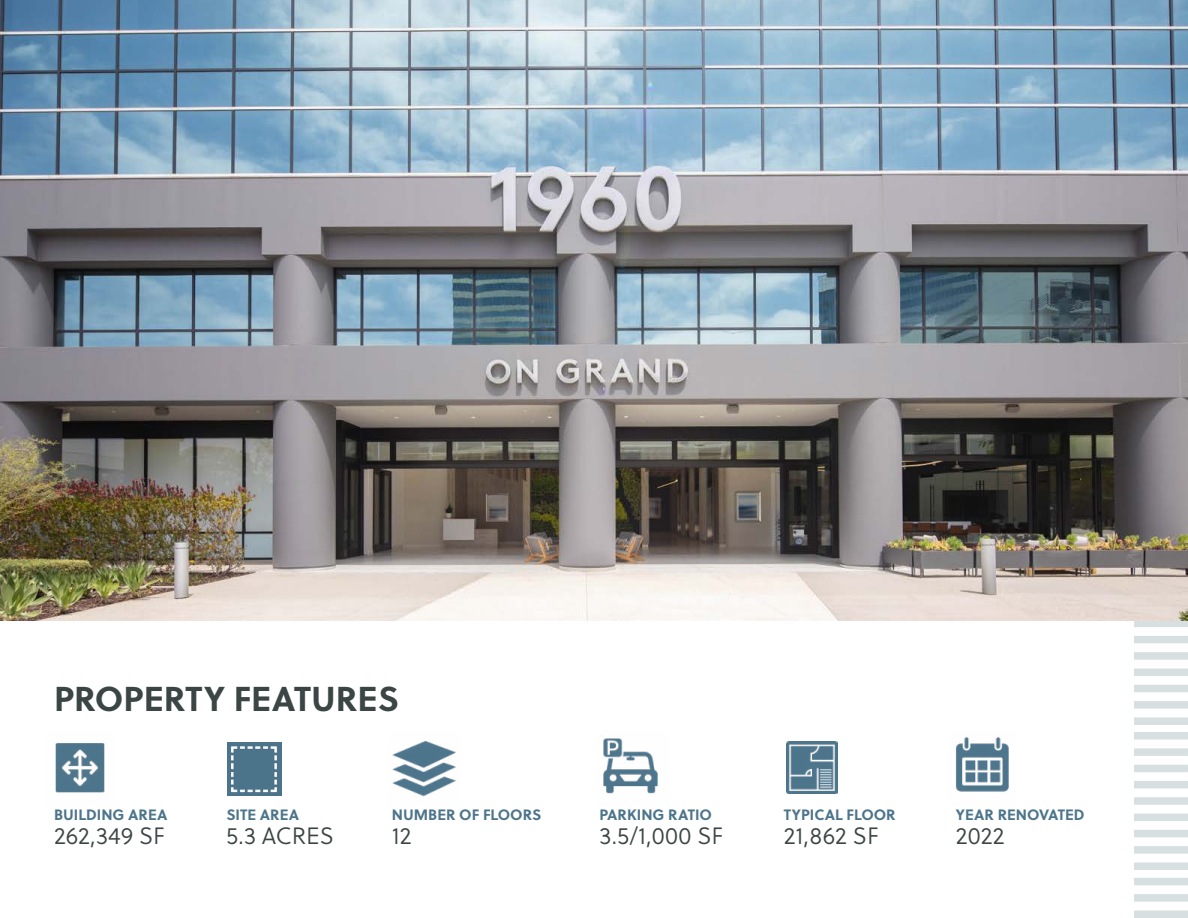
<style>
.page{position:relative;width:1188px;height:918px;background:#fff}
.page>*{position:absolute;margin:0;border:0;box-sizing:border-box;transform-origin:0 0}
.t1{font:700 34.5px "Soleil";color:#3b4544}
.t2{font:23.55px "Soleil Lt";color:#3b4544}
.t3{font:700 15px "Soleil";color:#4c748b}
</style>
<div class="page">
<div style="left:1134px;top:620px;width:54px;height:7px;background:#d8dfe1"></div>
<div style="left:1134px;top:732px;width:54px;height:8px;background:#d8dfe1"></div>
<div style="left:1134px;top:748px;width:54px;height:8px;background:#d8dfe1"></div>
<div style="left:1134px;top:765px;width:54px;height:7px;background:#d8dfe1"></div>
<div style="left:1134px;top:636px;width:54px;height:7px;background:#d8dfe1"></div>
<div style="left:1134px;top:652px;width:54px;height:8px;background:#d8dfe1"></div>
<div style="left:1134px;top:669px;width:54px;height:7px;background:#d8dfe1"></div>
<div style="left:1134px;top:781px;width:54px;height:7px;background:#d8dfe1"></div>
<div style="left:1134px;top:797px;width:54px;height:8px;background:#d8dfe1"></div>
<div style="left:1134px;top:814px;width:54px;height:7px;background:#d8dfe1"></div>
<div style="left:1134px;top:685px;width:54px;height:7px;background:#d8dfe1"></div>
<div style="left:1134px;top:701px;width:54px;height:8px;background:#d8dfe1"></div>
<div style="left:1134px;top:717px;width:54px;height:8px;background:#d8dfe1"></div>
<div style="left:1134px;top:830px;width:54px;height:7px;background:#d8dfe1"></div>
<div style="left:1134px;top:846px;width:54px;height:8px;background:#d8dfe1"></div>
<div style="left:1134px;top:863px;width:54px;height:7px;background:#d8dfe1"></div>
<div style="left:1134px;top:878px;width:54px;height:7px;background:#d8dfe1"></div>
<div style="left:1134px;top:894px;width:54px;height:8px;background:#d8dfe1"></div>
<div style="left:1134px;top:910px;width:54px;height:8px;background:#d8dfe1"></div>
<img style="left:0;top:0;width:1188px;height:621px">
<img style="left:55px;top:743px;width:50px;height:50px">
<img style="left:392px;top:741px;width:64px;height:56px">
<img style="left:603px;top:738px;width:55px;height:56px">
<img style="left:786px;top:742px;width:52px;height:52px">
<img style="left:955px;top:737px;width:54px;height:55px">
<img style="left:227px;top:742px;width:54px;height:54px">
<h1 class="t1" style="left:54px;top:672px;width:346px">PROPERTY FEATURES</h1>
<p class="t3" style="left:54px;top:803px;width:115px">BUILDING AREA</p>
<h2 class="t2" style="left:54px;top:820px;width:112px">262,349 SF</h2>
<p class="t3" style="left:226px;top:803px;width:74px">SITE AREA</p>
<h2 class="t2" style="left:226px;top:820px;width:109px">5.3 ACRES</h2>
<p class="t3" style="left:392px;top:803px;width:151px">NUMBER OF FLOORS</p>
<h2 class="t2" style="left:392px;top:820px;width:21px">12</h2>
<p class="t3" style="left:599px;top:803px;width:114px">PARKING RATIO</p>
<h2 class="t2" style="left:599px;top:820px;width:125px">3.5/1,000 SF</h2>
<p class="t3" style="left:784px;top:803px;width:114px">TYPICAL FLOOR</p>
<h2 class="t2" style="left:784px;top:820px;width:96px">21,862 SF</h2>
<p class="t3" style="left:956px;top:803px;width:130px">YEAR RENOVATED</p>
<h2 class="t2" style="left:956px;top:820px;width:50px">2022</h2>
</div>
